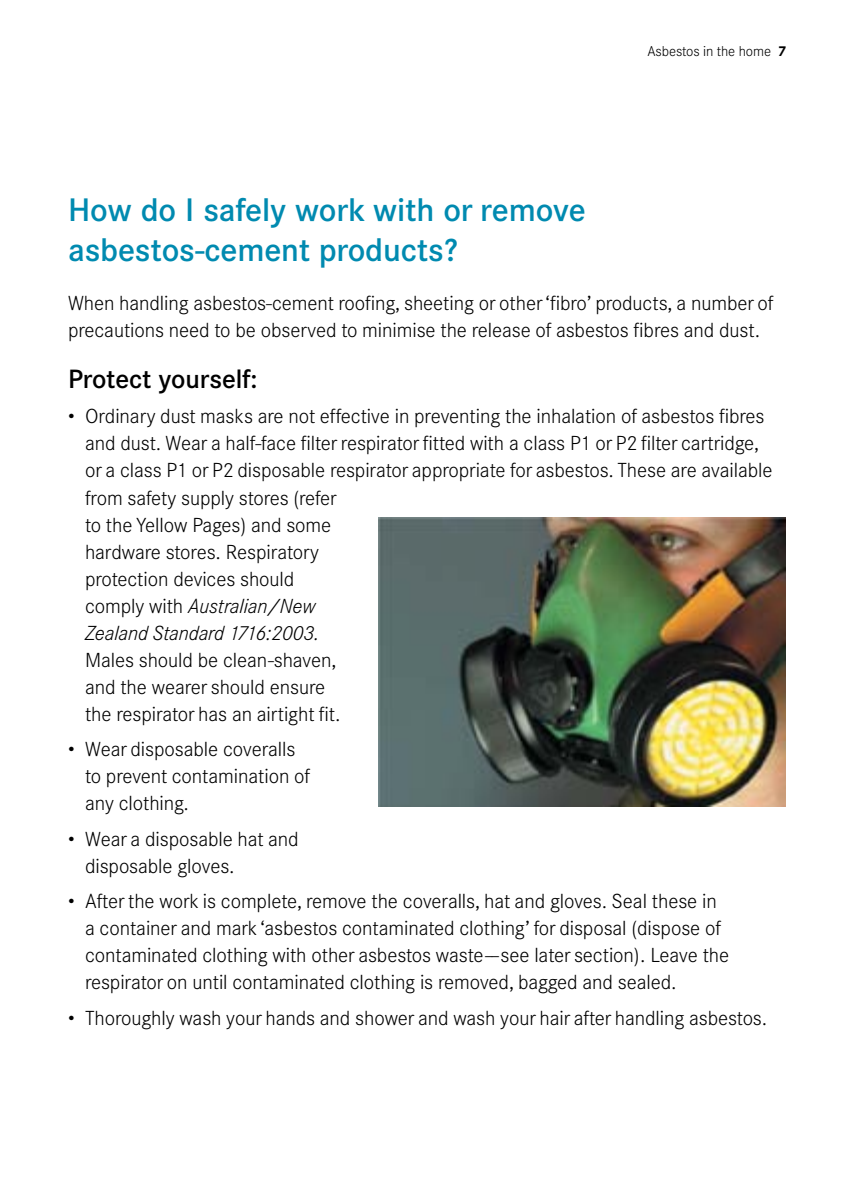
<style>
.page{position:relative;width:842px;height:1191px;background:#fff}
.page>*{position:absolute;margin:0;border:0;box-sizing:border-box;transform-origin:0 0}
.t1{font:500 32px/40px "Corporate SBQ";letter-spacing:-.005em;color:#008ab0}
.t2{font:500 26px "Corporate SBQ";letter-spacing:-.005em;color:#000}
.t3{font:300 20px/27px "Corporate SBQ";letter-spacing:-.005em;color:#000}
.t4{font:300 14px "Corporate SBQ";letter-spacing:-.005em;color:#000}
.s1{font-weight:700}
.s2{font-style:italic}
</style>
<div class="page">
<img style="left:379px;top:517px;width:406px;height:289px">
<p class="t4" style="left:647px;top:43px;width:140px">Asbestos in the home <span class="s1">7</span></p>
<h1 class="t1" style="left:68px;top:190px;width:519px">How do I safely work with or remove asbestos‑cement products?</h1>
<p class="t3" style="left:68px;top:290px;width:707px">When handling asbestos-cement roofing, sheeting or other ‘fibro’ products, a number of precautions need to be observed to minimise the release of asbestos fibres and dust.</p>
<h2 class="t2" style="left:68px;top:363px;width:191px">Protect yourself:</h2>
<p class="t3" style="left:85px;top:403px;width:689px;text-indent:-17px">• Ordinary dust masks are not effective in preventing the inhalation of asbestos fibres and dust. Wear a half-face filter respirator fitted with a class P1 or P2 filter cartridge, or a class P1 or P2 disposable respirator appropriate for asbestos. These are available from safety supply stores (refer<br>to the Yellow Pages) and some<br>hardware stores. Respiratory<br>protection devices should<br>comply with <span class="s2">Australian/New<br>Zealand Standard 1716:2003.</span></p>
<p class="t3" style="left:85px;top:646px;width:257px">Males should be clean-shaven, and the wearer should ensure the respirator has an airtight fit.</p>
<p class="t3" style="left:85px;top:736px;width:227px;text-indent:-17px">• Wear disposable coveralls to prevent contamination of any clothing.</p>
<p class="t3" style="left:85px;top:825px;width:215px;text-indent:-17px">• Wear a disposable hat and disposable gloves.</p>
<p class="t3" style="left:85px;top:888px;width:646px;text-indent:-17px">• After the work is complete, remove the coveralls, hat and gloves. Seal these in a container and mark ‘asbestos contaminated clothing’ for disposal (dispose of contaminated clothing with other asbestos waste––see later section). Leave the respirator on until contaminated clothing is removed, bagged and sealed.</p>
<p class="t3" style="left:68px;top:1004px;width:701px">• Thoroughly wash your hands and shower and wash your hair after handling asbestos.</p>
</div>
